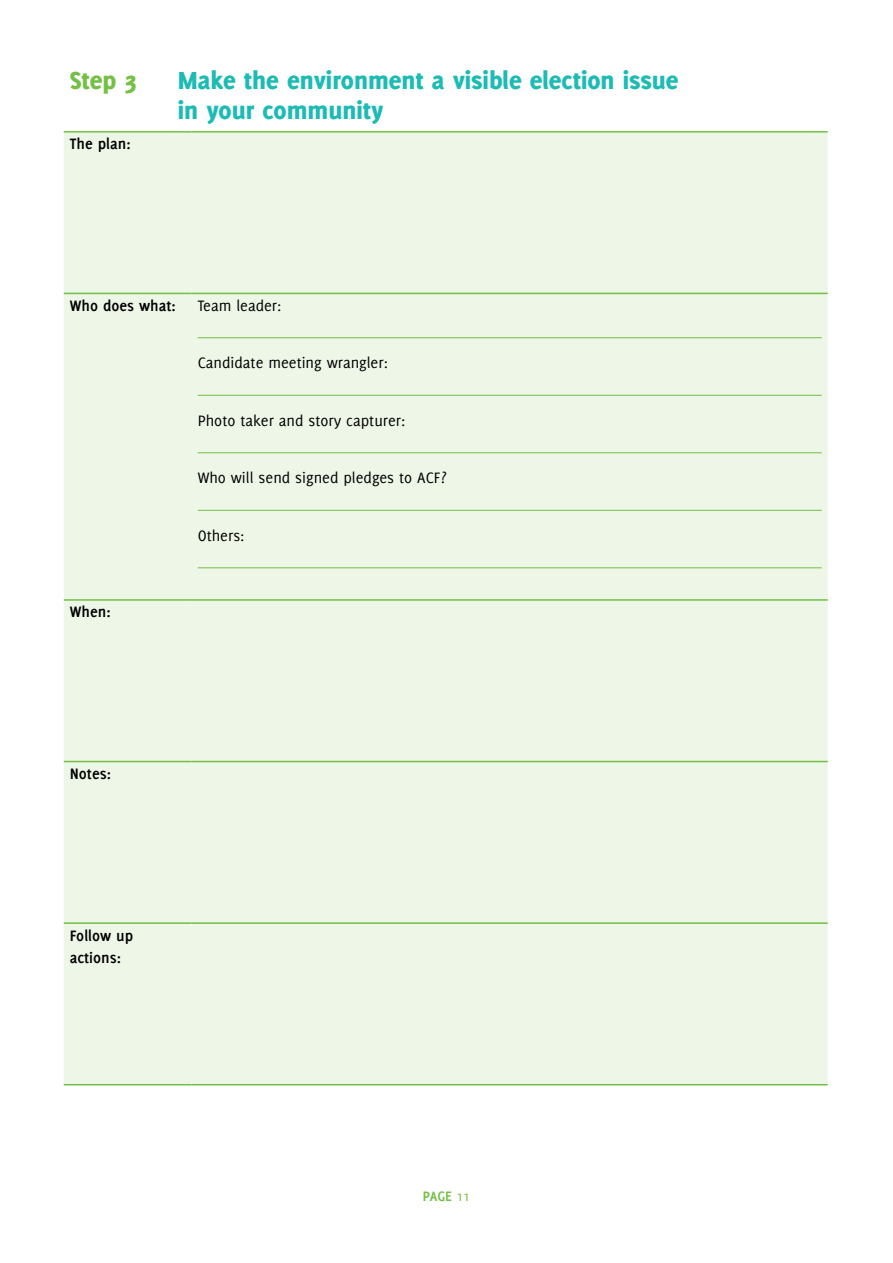
<style>
.page{position:relative;width:893px;height:1263px;background:#fff}
.page>*{position:absolute;margin:0;border:0;box-sizing:border-box;transform-origin:0 0}
.t1{font:800 27px/30px "Delicious";color:#1cbbb4}
.t2{font:800 27px "Delicious";color:#73c044}
.t3{font:16.5px "Delicious";color:#000}
.t4{font:700 16.5px/22.5px "Delicious";color:#000}
.t5{font:700 15px "Delicious";color:#72bf44}
.s1{font-weight:400}
</style>
<div class="page">
<div style="left:64px;top:133px;width:764px;height:951px;background:#eef6e8"></div>
<hr style="left:64px;top:293px;width:128px;height:1px;background:#72bf44">
<hr style="left:192px;top:293px;width:636px;height:1px;background:#72bf44">
<hr style="left:64px;top:599px;width:128px;height:2px;background:#72bf44">
<hr style="left:192px;top:599px;width:636px;height:2px;background:#72bf44">
<hr style="left:64px;top:761px;width:128px;height:1px;background:#72bf44">
<hr style="left:192px;top:761px;width:636px;height:1px;background:#72bf44">
<hr style="left:64px;top:922px;width:128px;height:2px;background:#72bf44">
<hr style="left:192px;top:922px;width:636px;height:2px;background:#72bf44">
<hr style="left:64px;top:1084px;width:128px;height:1px;background:#72bf44">
<hr style="left:192px;top:1084px;width:636px;height:1px;background:#72bf44">
<hr style="left:64px;top:131px;width:128px;height:2px;background:#72bf44">
<hr style="left:192px;top:131px;width:636px;height:2px;background:#72bf44">
<hr style="left:198px;top:337px;width:624px;height:1px;background:#72bf44">
<hr style="left:198px;top:395px;width:624px;height:1px;background:#72bf44">
<hr style="left:198px;top:452px;width:624px;height:1px;background:#72bf44">
<hr style="left:198px;top:510px;width:624px;height:1px;background:#72bf44">
<hr style="left:198px;top:567px;width:624px;height:1px;background:#72bf44">
<h1 class="t2" style="left:70px;top:64px;width:68px">Step 3</h1>
<h1 class="t1" style="left:178px;top:64px;width:502px">Make the environment a visible election issue in your community</h1>
<p class="t4" style="left:70px;top:132px;width:62px">The plan:</p>
<p class="t4" style="left:70px;top:294px;width:107px">Who does what:</p>
<p class="t3" style="left:198px;top:296px;width:85px">Team leader:</p>
<p class="t3" style="left:198px;top:354px;width:192px">Candidate meeting wrangler:</p>
<p class="t3" style="left:198px;top:411px;width:209px">Photo taker and story capturer:</p>
<p class="t3" style="left:198px;top:469px;width:250px">Who will send signed pledges to ACF?</p>
<p class="t4" style="left:70px;top:601px;width:42px">When:</p>
<p class="t4" style="left:70px;top:762px;width:43px">Notes:</p>
<p class="t4" style="left:70px;top:924px;width:65px">Follow up actions:</p>
<p class="t3" style="left:198px;top:526px;width:48px">Others:</p>
<p class="t5" style="left:423px;top:1188px;width:49px">PAGE <span class="s1">11</span></p>
</div>
